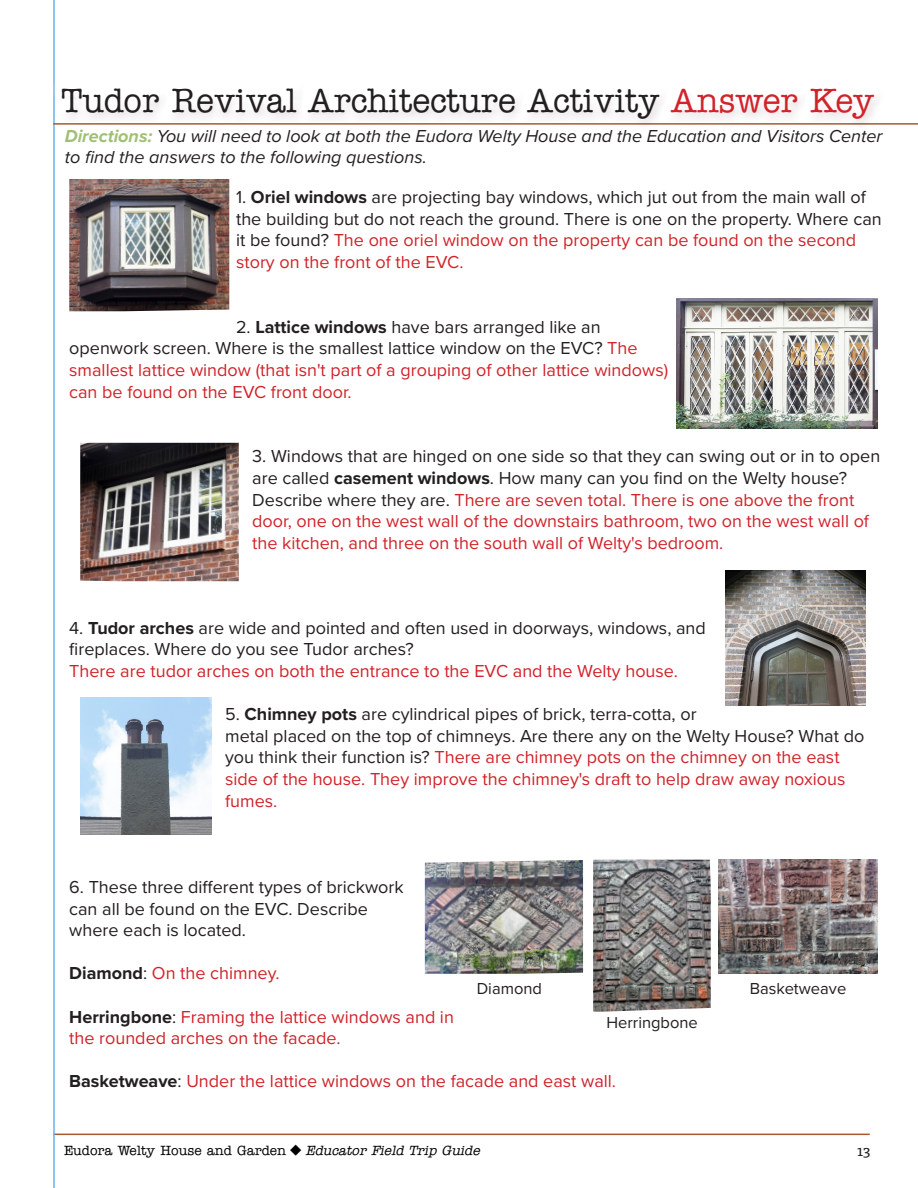
<style>
.page{position:relative;width:918px;height:1188px;background:#fff}
.page>*{position:absolute;margin:0;border:0;box-sizing:border-box;transform-origin:0 0}
.t1{font:500 34.05px "American Typewriter";color:#231f20}
.t2{font:18px/21.6px "Proxima Nova";color:#d1232a}
.t3{font:18px/21.6px "Proxima Nova";color:#231f20}
.t4{font:italic 18px/21.6px "Proxima Nova";color:#231f20}
.t5{font:16.5px "Proxima Nova";color:#231f20}
.t6{font:15px "Tisa Pro";color:#231f20}
.t7{font:500 13.5px "American Typewriter";color:#000}
.s1{color:#d1232a}
.s2{font-weight:700;color:#9fc074}
.s3{font-weight:700}
.s4{color:#231f20}
.s5{font-weight:700;color:#231f20}
.s6{font-style:italic}
</style>
<div class="page">
<hr style="left:53px;top:1134px;width:817px;height:1px;background:#ab592a">
<hr style="left:53px;top:0;width:2px;height:1188px;background:#6bb1ea">
<hr style="left:53px;top:123px;width:865px;height:2px;background:#ab592a">
<div style="left:52px;top:77px;width:831px;height:46px;background:#fff"></div>
<div style="left:53px;top:81px;width:832px;height:48px;background:#dfd6d8;opacity:.75"></div>
<img style="left:69px;top:179px;width:160px;height:132px">
<img style="left:676px;top:298px;width:201px;height:130px">
<img style="left:80px;top:443px;width:159px;height:138px">
<img style="left:726px;top:570px;width:139px;height:136px">
<img style="left:80px;top:698px;width:132px;height:137px">
<img style="left:425px;top:860px;width:158px;height:114px">
<img style="left:593px;top:860px;width:118px;height:152px">
<img style="left:719px;top:860px;width:158px;height:114px">
<h1 class="t1" style="left:62px;top:81px;width:814px">Tudor Revival Architecture Activity <span class="s1">Answer Key</span></h1>
<p class="t4" style="left:65px;top:125px;width:819px"><span class="s2">Directions:</span> You will need to look at both the Eudora Welty House and the Education and Visitors Center to find the answers to the following questions.</p>
<p class="t3" style="left:236px;top:187px;width:647px">1. <span class="s3">Oriel windows</span> are projecting bay windows, which jut out from the main wall of the building but do not reach the ground. There is one on the property. Where can it be found? <span class="s1">The one oriel window on the property can be found on the second</span></p>
<p class="t2" style="left:236px;top:252px;width:229px">story on the front of the EVC.</p>
<p class="t2" style="left:69px;top:316px;width:600px;text-indent:167px"><span class="s4">2.</span> <span class="s5">Lattice windows</span> <span class="s4">have bars arranged like an openwork screen. Where is the smallest lattice window on the EVC?</span> The smallest lattice window (that isn't part of a grouping of other lattice windows) can be found on the EVC front door.</p>
<p class="t2" style="left:252px;top:446px;width:629px"><span class="s4">3. Windows that are hinged on one side so that they can swing out or in to open are called</span> <span class="s5">casement windows</span><span class="s4">. How many can you find on the Welty house?<br>Describe where they are.</span> There are seven total. There is one above the front door, one on the west wall of the downstairs bathroom, two on the west wall of the kitchen, and three on the south wall of Welty's bedroom.</p>
<p class="t3" style="left:69px;top:617px;width:638px">4. <span class="s3">Tudor arches</span> are wide and pointed and often used in doorways, windows, and fireplaces. Where do you see Tudor arches?</p>
<p class="t2" style="left:69px;top:661px;width:610px">There are tudor arches on both the entrance to the EVC and the Welty house.</p>
<p class="t3" style="left:225px;top:704px;width:641px">5. <span class="s3">Chimney pots</span> are cylindrical pipes of brick, terra-cotta, or<br>metal placed on the top of chimneys. Are there any on the Welty House? What do you think their function is? <span class="s1">There are chimney pots on the chimney on the east</span></p>
<p class="t2" style="left:225px;top:769px;width:622px">side of the house. They improve the chimney's draft to help draw away noxious</p>
<p class="t2" style="left:225px;top:790px;width:54px">fumes.</p>
<p class="t3" style="left:69px;top:877px;width:336px">6. These three different types of brickwork can all be found on the EVC. Describe where each is located.</p>
<p class="t2" style="left:69px;top:963px;width:212px"><span class="s5">Diamond</span><span class="s4">:</span> On the chimney.</p>
<p class="t2" style="left:69px;top:1006px;width:386px"><span class="s5">Herringbone</span><span class="s4">:</span> Framing the lattice windows and in the rounded arches on the facade.</p>
<p class="t2" style="left:69px;top:1071px;width:548px"><span class="s5">Basketweave</span><span class="s4">:</span> Under the lattice windows on the facade and east wall.</p>
<p class="t5" style="left:477px;top:978px;width:67px">Diamond</p>
<p class="t5" style="left:606px;top:1012px;width:93px">Herringbone</p>
<p class="t5" style="left:750px;top:978px;width:98px">Basketweave</p>
<p class="t7" style="left:64px;top:1143px;width:420px">Eudora Welty House and Garden ◆ <span class="s6">Educator Field Trip Guide</span></p>
<p class="t6" style="left:857px;top:1140px;width:15px">13</p>
</div>
